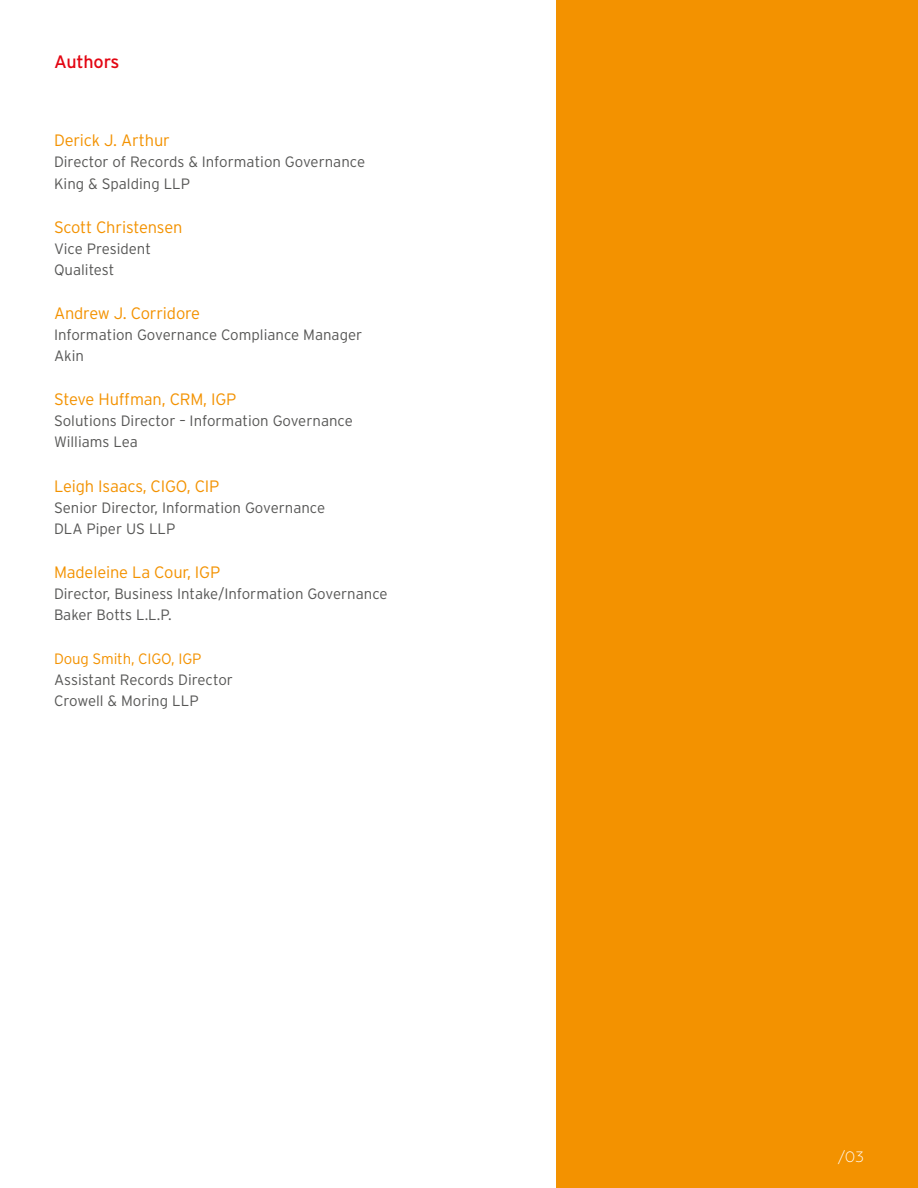
<style>
.page{position:relative;width:918px;height:1188px;background:#fff}
.page>*{position:absolute;margin:0;border:0;box-sizing:border-box;transform-origin:0 0}
.t1{font:18px "Interstate";letter-spacing:-.01em;color:#e30613}
.t2{font:300 16.5px "Interstate";letter-spacing:-.01em;color:#f39200}
.t3{font:300 15px/21px "Interstate";color:#575756}
.t4{font:300 15px "Interstate";letter-spacing:-.01em;color:#f39200}
.t5{font:300 15px "Geometria";color:#fff}
</style>
<div class="page">
<div style="left:556px;top:0;width:362px;height:1188px;background:#f39200"></div>
<p class="t1" style="left:54px;top:52px;width:67px">Authors</p>
<p class="t2" style="left:54px;top:131px;width:118px">Derick J. Arthur</p>
<p class="t3" style="left:54px;top:150px;width:313px;line-height:21.8px">Director of Records &amp; Information Governance<br>King &amp; Spalding LLP</p>
<p class="t2" style="left:54px;top:218px;width:130px">Scott Christensen</p>
<p class="t3" style="left:54px;top:238px;width:98px">Vice President<br>Qualitest</p>
<p class="t2" style="left:54px;top:304px;width:148px">Andrew J. Corridore</p>
<p class="t3" style="left:54px;top:324px;width:310px">Information Governance Compliance Manager<br>Akin</p>
<p class="t2" style="left:54px;top:390px;width:184px">Steve Huffman, CRM, IGP</p>
<p class="t3" style="left:54px;top:410px;width:300px">Solutions Director – Information Governance<br>Williams Lea</p>
<p class="t2" style="left:54px;top:476px;width:167px">Leigh Isaacs, CIGO, CIP</p>
<p class="t3" style="left:54px;top:497px;width:273px">Senior Director, Information Governance<br>DLA Piper US LLP</p>
<p class="t2" style="left:54px;top:563px;width:168px">Madeleine La Cour, IGP</p>
<p class="t3" style="left:54px;top:583px;width:335px">Director, Business Intake/Information Governance<br>Baker Botts L.L.P.</p>
<p class="t4" style="left:54px;top:650px;width:149px">Doug Smith, CIGO, IGP</p>
<p class="t3" style="left:54px;top:669px;width:180px">Assistant Records Director<br>Crowell &amp; Moring LLP</p>
<p class="t5" style="left:838px;top:1148px;width:28px">/03</p>
</div>
